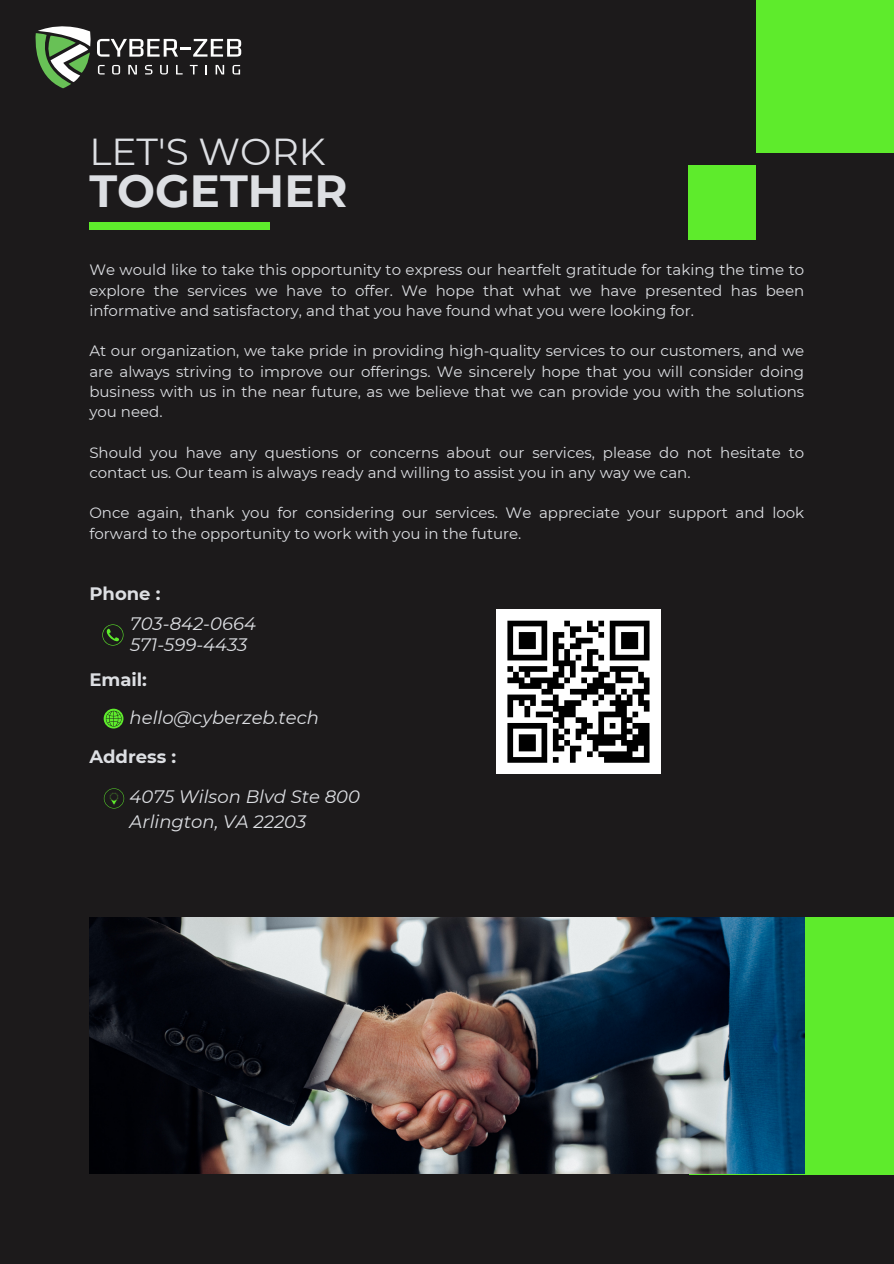
<style>
.page{position:relative;width:894px;height:1264px;background:#fff}
.page>*{position:absolute;margin:0;border:0;box-sizing:border-box;transform-origin:0 0}
.t1{font:700 45px "Montserrat";color:#dddfe3}
.t2{font:37.5px "Montserrat";color:#dddfe3}
.t3{font:italic 18px/20.2px "Montserrat";color:#dddfe3}
.t4{font:700 18px "Montserrat";color:#dddfe3}
.t5{font:15px/20.2px "Montserrat";color:#dddfe3;text-align:justify}
</style>
<div class="page">
<div style="left:0;top:0;width:893px;height:1263px;background:#1c1a1b"></div>
<div style="left:689px;top:917px;width:204px;height:257px;background:#5eeb2c"></div>
<img style="left:89px;top:917px;width:715px;height:256px">
<div style="left:89px;top:222px;width:181px;height:7px;background:#5eeb2c"></div>
<svg style="left:104px;top:708px;width:19px;height:20px"></svg>
<svg style="left:102px;top:624px;width:21px;height:21px"></svg>
<svg style="left:104px;top:788px;width:20px;height:20px"></svg>
<div style="left:755px;top:0;width:138px;height:152px;background:#5eeb2c"></div>
<div style="left:687px;top:165px;width:68px;height:75px;background:#5eeb2c"></div>
<svg style="left:35px;top:26px;width:56px;height:62px"></svg>
<svg style="left:97px;top:39px;width:144px;height:18px"></svg>
<svg style="left:98px;top:65px;width:7px;height:9px"></svg>
<svg style="left:112px;top:65px;width:8px;height:9px"></svg>
<svg style="left:128px;top:65px;width:9px;height:9px"></svg>
<svg style="left:145px;top:65px;width:7px;height:9px"></svg>
<svg style="left:160px;top:65px;width:8px;height:9px"></svg>
<svg style="left:176px;top:65px;width:6px;height:9px"></svg>
<svg style="left:190px;top:65px;width:8px;height:9px"></svg>
<svg style="left:205px;top:65px;width:2px;height:9px"></svg>
<svg style="left:215px;top:65px;width:9px;height:9px"></svg>
<svg style="left:232px;top:65px;width:8px;height:9px"></svg>
<div style="left:496px;top:609px;width:164px;height:165px;background:#fff"></div>
<div style="left:507px;top:620px;width:40px;height:6px;background:#000"></div>
<svg style="left:564px;top:620px;width:5px;height:6px"></svg>
<svg style="left:587px;top:620px;width:5px;height:6px"></svg>
<div style="left:609px;top:620px;width:40px;height:6px;background:#000"></div>
<div style="left:569px;top:626px;width:12px;height:6px;background:#000"></div>
<div style="left:587px;top:626px;width:11px;height:6px;background:#000"></div>
<div style="left:518px;top:632px;width:17px;height:5px;background:#000"></div>
<div style="left:552px;top:632px;width:12px;height:5px;background:#000"></div>
<svg style="left:569px;top:632px;width:6px;height:5px"></svg>
<div style="left:621px;top:632px;width:17px;height:5px;background:#000"></div>
<div style="left:518px;top:637px;width:17px;height:6px;background:#000"></div>
<div style="left:575px;top:637px;width:17px;height:6px;background:#000"></div>
<div style="left:621px;top:637px;width:17px;height:6px;background:#000"></div>
<div style="left:518px;top:643px;width:17px;height:6px;background:#000"></div>
<div style="left:552px;top:643px;width:12px;height:6px;background:#000"></div>
<div style="left:569px;top:643px;width:12px;height:6px;background:#000"></div>
<div style="left:621px;top:643px;width:17px;height:6px;background:#000"></div>
<svg style="left:507px;top:626px;width:6px;height:28px"></svg>
<div style="left:587px;top:649px;width:11px;height:5px;background:#000"></div>
<svg style="left:643px;top:626px;width:6px;height:28px"></svg>
<div style="left:507px;top:654px;width:40px;height:6px;background:#000"></div>
<svg style="left:541px;top:626px;width:17px;height:34px"></svg>
<svg style="left:564px;top:649px;width:5px;height:11px"></svg>
<svg style="left:575px;top:654px;width:6px;height:6px"></svg>
<svg style="left:598px;top:620px;width:17px;height:40px"></svg>
<div style="left:609px;top:654px;width:40px;height:6px;background:#000"></div>
<div style="left:552px;top:660px;width:23px;height:6px;background:#000"></div>
<svg style="left:587px;top:654px;width:5px;height:12px"></svg>
<div style="left:518px;top:666px;width:29px;height:5px;background:#000"></div>
<div style="left:581px;top:666px;width:17px;height:5px;background:#000"></div>
<div style="left:609px;top:666px;width:29px;height:5px;background:#000"></div>
<svg style="left:507px;top:666px;width:11px;height:11px"></svg>
<svg style="left:524px;top:671px;width:6px;height:6px"></svg>
<div style="left:552px;top:671px;width:12px;height:6px;background:#000"></div>
<div style="left:598px;top:671px;width:11px;height:6px;background:#000"></div>
<svg style="left:615px;top:671px;width:6px;height:6px"></svg>
<svg style="left:638px;top:671px;width:5px;height:6px"></svg>
<div style="left:507px;top:677px;width:17px;height:6px;background:#000"></div>
<div style="left:530px;top:677px;width:28px;height:6px;background:#000"></div>
<svg style="left:558px;top:666px;width:17px;height:17px"></svg>
<svg style="left:581px;top:677px;width:6px;height:6px"></svg>
<div style="left:592px;top:677px;width:12px;height:6px;background:#000"></div>
<div style="left:615px;top:677px;width:17px;height:6px;background:#000"></div>
<div style="left:638px;top:677px;width:11px;height:6px;background:#000"></div>
<div style="left:518px;top:683px;width:23px;height:6px;background:#000"></div>
<div style="left:547px;top:683px;width:17px;height:6px;background:#000"></div>
<div style="left:587px;top:683px;width:28px;height:6px;background:#000"></div>
<div style="left:541px;top:689px;width:11px;height:5px;background:#000"></div>
<div style="left:569px;top:689px;width:29px;height:5px;background:#000"></div>
<div style="left:604px;top:689px;width:11px;height:5px;background:#000"></div>
<div style="left:632px;top:689px;width:17px;height:5px;background:#000"></div>
<div style="left:507px;top:694px;width:28px;height:6px;background:#000"></div>
<svg style="left:552px;top:694px;width:6px;height:6px"></svg>
<svg style="left:615px;top:689px;width:17px;height:11px"></svg>
<svg style="left:638px;top:683px;width:11px;height:17px"></svg>
<div style="left:541px;top:700px;width:17px;height:6px;background:#000"></div>
<div style="left:564px;top:700px;width:17px;height:6px;background:#000"></div>
<svg style="left:581px;top:694px;width:23px;height:12px"></svg>
<div style="left:609px;top:700px;width:23px;height:6px;background:#000"></div>
<div style="left:638px;top:700px;width:11px;height:6px;background:#000"></div>
<div style="left:552px;top:706px;width:23px;height:5px;background:#000"></div>
<div style="left:615px;top:706px;width:11px;height:5px;background:#000"></div>
<svg style="left:507px;top:700px;width:28px;height:17px"></svg>
<div style="left:535px;top:711px;width:17px;height:6px;background:#000"></div>
<div style="left:558px;top:711px;width:17px;height:6px;background:#000"></div>
<div style="left:598px;top:711px;width:28px;height:6px;background:#000"></div>
<svg style="left:632px;top:706px;width:17px;height:11px"></svg>
<div style="left:552px;top:717px;width:12px;height:6px;background:#000"></div>
<div style="left:575px;top:717px;width:12px;height:6px;background:#000"></div>
<div style="left:621px;top:717px;width:11px;height:6px;background:#000"></div>
<div style="left:507px;top:723px;width:40px;height:5px;background:#000"></div>
<div style="left:581px;top:723px;width:11px;height:5px;background:#000"></div>
<svg style="left:621px;top:723px;width:5px;height:5px"></svg>
<div style="left:632px;top:723px;width:17px;height:5px;background:#000"></div>
<div style="left:575px;top:728px;width:12px;height:6px;background:#000"></div>
<svg style="left:598px;top:717px;width:17px;height:17px"></svg>
<div style="left:621px;top:728px;width:11px;height:6px;background:#000"></div>
<div style="left:638px;top:728px;width:11px;height:6px;background:#000"></div>
<div style="left:518px;top:734px;width:17px;height:6px;background:#000"></div>
<div style="left:587px;top:734px;width:39px;height:6px;background:#000"></div>
<div style="left:632px;top:734px;width:17px;height:6px;background:#000"></div>
<div style="left:518px;top:740px;width:17px;height:5px;background:#000"></div>
<div style="left:592px;top:740px;width:23px;height:5px;background:#000"></div>
<div style="left:621px;top:740px;width:28px;height:5px;background:#000"></div>
<div style="left:518px;top:745px;width:17px;height:6px;background:#000"></div>
<div style="left:626px;top:745px;width:12px;height:6px;background:#000"></div>
<svg style="left:507px;top:728px;width:6px;height:29px"></svg>
<svg style="left:587px;top:745px;width:11px;height:12px"></svg>
<div style="left:598px;top:751px;width:34px;height:6px;background:#000"></div>
<svg style="left:643px;top:745px;width:6px;height:12px"></svg>
<div style="left:507px;top:757px;width:40px;height:5px;background:#000"></div>
<svg style="left:541px;top:723px;width:40px;height:39px"></svg>
<div style="left:604px;top:757px;width:45px;height:5px;background:#000"></div>
<p class="t2" style="left:89px;top:129px;width:238px">LET'S WORK</p>
<p class="t1" style="left:89px;top:163px;width:260px">TOGETHER</p>
<h2 class="t5" style="left:89px;top:260px;width:716px">We would like to take this opportunity to express our heartfelt gratitude for taking the time to explore the services we have to offer. We hope that what we have presented has been informative and satisfactory, and that you have found what you were looking for.</h2>
<h1 class="t5" style="left:89px;top:341px;width:716px">At our organization, we take pride in providing high-quality services to our customers, and we are always striving to improve our offerings. We sincerely hope that you will consider doing business with us in the near future, as we believe that we can provide you with the solutions you need.</h1>
<p class="t5" style="left:89px;top:442px;width:716px">Should you have any questions or concerns about our services, please do not hesitate to contact us. Our team is always ready and willing to assist you in any way we can.</p>
<p class="t5" style="left:89px;top:503px;width:716px">Once again, thank you for considering our services. We appreciate your support and look forward to the opportunity to work with you in the future.</p>
<p class="t4" style="left:89px;top:582px;width:73px">Phone :</p>
<p class="t3" style="left:130px;top:613px;width:127px">703-842-0664<br>571-599-4433</p>
<h4 class="t4" style="left:89px;top:668px;width:59px">Email:</h4>
<p class="t3" style="left:129px;top:707px;width:191px">hello@cyberzeb.tech</p>
<h3 class="t4" style="left:89px;top:745px;width:88px">Address :</h3>
<h3 class="t3" style="left:129px;top:784px;width:232px;line-height:24.8px">4075 Wilson Blvd Ste 800<br>Arlington, VA 22203</h3>
</div>
